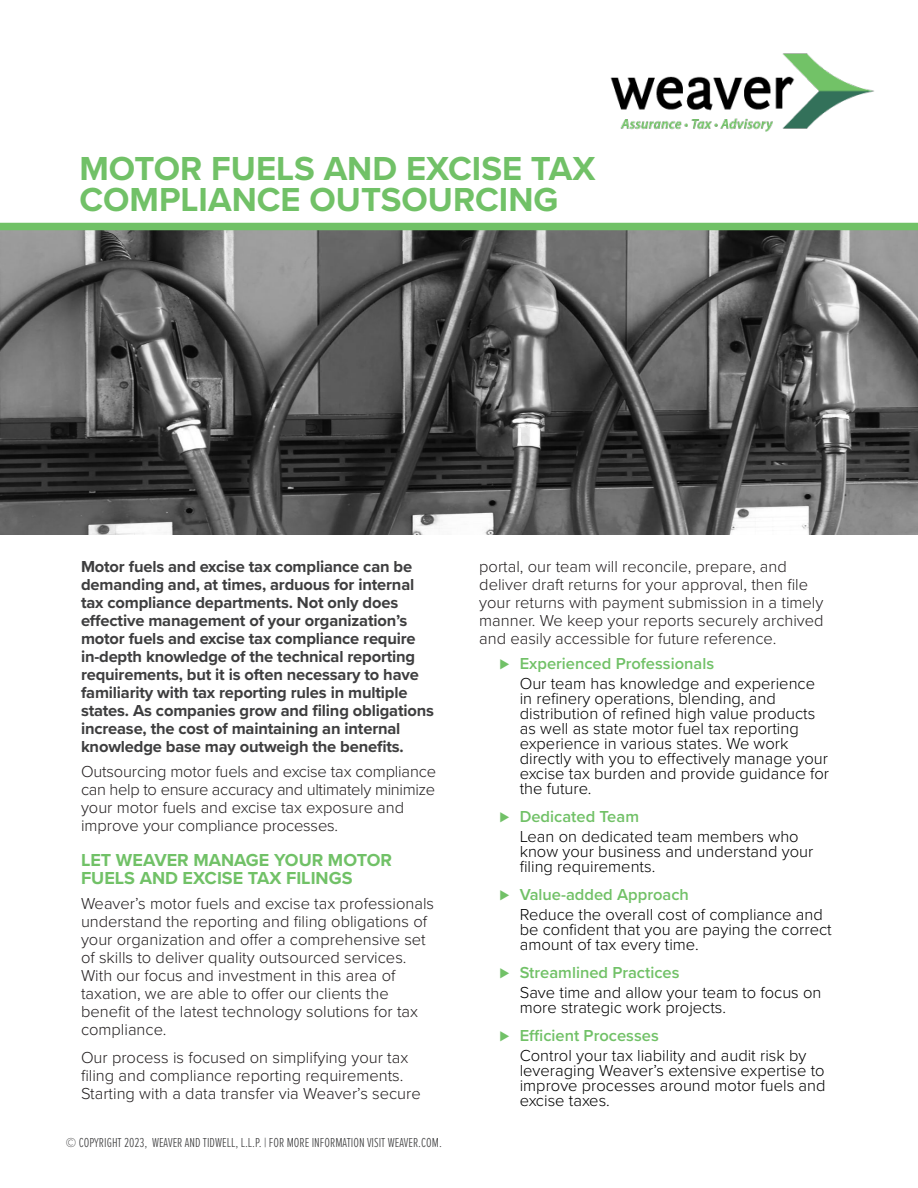
<style>
.page{position:relative;width:918px;height:1188px;background:#fff}
.page>*{position:absolute;margin:0;border:0;box-sizing:border-box;transform-origin:0 0}
.H1_-_Light_Green{font:700 34.5px "Proxima Nova";color:#71c167}
.H3_-_Light_Green{font:700 18px/18px "Proxima Nova";color:#71c167}
.Paragraph{font:300 16.5px/18px "Proxima Nova";color:#231f20}
.t1{font:300 16.5px/15px "Proxima Nova";color:#000}
.Paragraph_Opening_Emphasis{font:700 16.5px/18px "Proxima Nova";letter-spacing:-.01em;color:#3e3e3f}
.t2{font:300 13.5px "Proxima Nova Ex Cn";color:#3e3e3f}
.s1{color:#71c167}
.s2{font-weight:600;color:#71c167}
</style>
<div class="page">
<img style="left:0;top:230px;width:918px;height:305px">
<div style="left:0;top:223px;width:918px;height:7px;background:#71c167"></div>
<img style="left:610px;top:53px;width:264px;height:79px">
<p class="H1_-_Light_Green" style="left:80px;top:142px;width:518px">MOTOR FUELS AND EXCISE TAX</p>
<p class="H1_-_Light_Green" style="left:80px;top:174px;width:480px">COMPLIANCE OUTSOURCING</p>
<p class="Paragraph_Opening_Emphasis" style="left:81px;top:558px;width:355px">Motor fuels and excise tax compliance can be demanding and, at times, arduous for internal tax compliance departments. Not only does effective management of your organization’s motor fuels and excise tax compliance require in-depth knowledge of the technical reporting requirements, but it is often necessary to have familiarity with tax reporting rules in multiple states. As companies grow and filing obligations increase, the cost of maintaining an internal knowledge base may outweigh the benefits.</p>
<p class="Paragraph" style="left:81px;top:762px;width:357px">Outsourcing motor fuels and excise tax compliance can help to ensure accuracy and ultimately minimize your motor fuels and excise tax exposure and improve your compliance processes.</p>
<p class="H3_-_Light_Green" style="left:81px;top:851px;width:313px">LET WEAVER MANAGE YOUR MOTOR<br>FUELS AND EXCISE TAX FILINGS</p>
<p class="Paragraph" style="left:81px;top:893px;width:355px">Weaver’s motor fuels and excise tax professionals understand the reporting and filing obligations of your organization and offer a comprehensive set of skills to deliver quality outsourced services.<br>With our focus and investment in this area of taxation, we are able to offer our clients the benefit of the latest technology solutions for tax compliance.</p>
<p class="Paragraph" style="left:81px;top:1047px;width:341px">Our process is focused on simplifying your tax filing and compliance reporting requirements.<br>Starting with a data transfer via Weaver’s secure</p>
<p class="t2" style="left:66px;top:1133px;width:378px">© COPYRIGHT 2023, WEAVER AND TIDWELL, L.L.P. | FOR MORE INFORMATION VISIT WEAVER.COM.</p>
<p class="Paragraph" style="left:479px;top:557px;width:346px">portal, our team will reconcile, prepare, and deliver draft returns for your approval, then file your returns with payment submission in a timely manner. We keep your reports securely archived and easily accessible for future reference.</p>
<p class="t1" style="left:520px;top:653px;width:297px;line-height:19.5px;text-indent:-20px"><span class="s1">⊲</span> <span class="s2">Experienced Professionals<br></span>Our team has knowledge and experience</p>
<p class="t1" style="left:520px;top:690px;width:311px">in refinery operations, blending, and distribution of refined high value products as well as state motor fuel tax reporting experience in various states. We work directly with you to effectively manage your excise tax burden and provide guidance for the future.</p>
<p class="t1" style="left:520px;top:806px;width:280px;line-height:19.5px;text-indent:-20px"><span class="s1">⊲</span> <span class="s2">Dedicated Team<br></span>Lean on dedicated team members who</p>
<p class="t1" style="left:520px;top:843px;width:295px">know your business and understand your filing requirements.</p>
<p class="t1" style="left:520px;top:884px;width:305px;line-height:19.5px;text-indent:-20px"><span class="s1">⊲</span> <span class="s2">Value-added Approach<br></span>Reduce the overall cost of compliance and</p>
<p class="t1" style="left:520px;top:921px;width:313px">be confident that you are paying the correct amount of tax every time.</p>
<p class="t1" style="left:520px;top:962px;width:303px;line-height:19.5px;text-indent:-20px"><span class="s1">⊲</span> <span class="s2">Streamlined Practices<br></span>Save time and allow your team to focus on</p>
<p class="t1" style="left:520px;top:999px;width:208px">more strategic work projects.</p>
<p class="t1" style="left:520px;top:1025px;width:288px;line-height:19.5px;text-indent:-20px"><span class="s1">⊲</span> <span class="s2">Efficient Processes<br></span>Control your tax liability and audit risk by</p>
<p class="t1" style="left:520px;top:1062px;width:307px;text-align:justify">leveraging Weaver’s extensive expertise to improve processes around motor fuels and excise taxes.</p>
</div>
